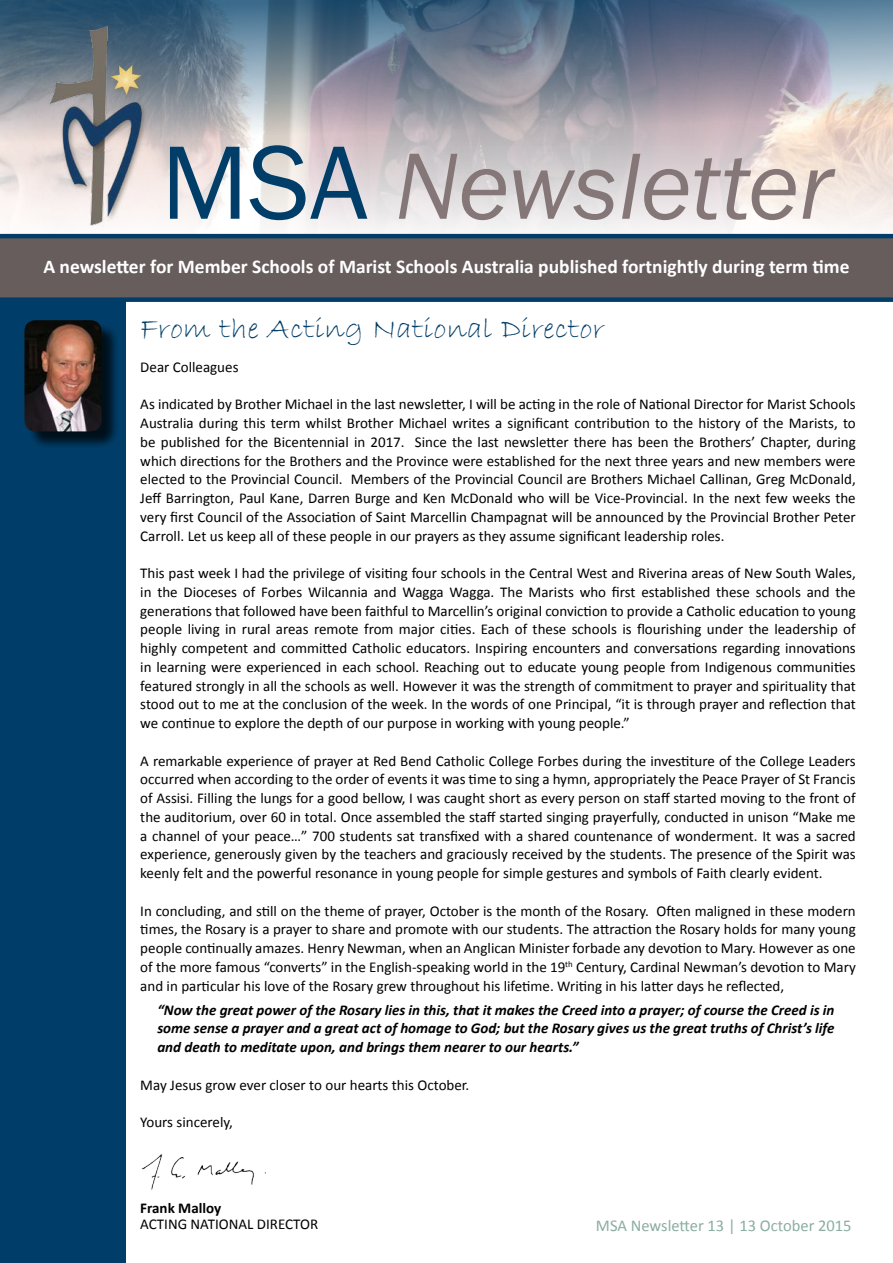
<style>
.page{position:relative;width:893px;height:1263px;background:#fff}
.page>*{position:absolute;margin:0;border:0;box-sizing:border-box;transform-origin:0 0}
.t1{font:italic 97.5px "Franklin Gothic";color:#857777}
.t2{font:30px "Bradley Hand ITC";color:#003e69;scale:1.08 1}
.t3{font:700 19.5px "Calibri";color:#fff}
.t4{font:16.5px "Calibri";color:#8baea1}
.t5{font:15px/18.8px "Calibri";color:#000;text-align:justify}
.t6{font:italic 700 15px/18.8px "Calibri";color:#000;text-align:justify}
.t7{font:700 15px "Calibri";color:#000}
.s1{font-style:normal;font-size:108px;color:#003e69}
</style>
<div class="page">
<svg style="left:0;top:0;width:893px;height:234px;background:#aaadb6"></svg>
<img style="left:43px;top:20px;width:108px;height:211px">
<img style="left:141px;top:1154px;width:125px;height:36px">
<div style="left:0;top:279px;width:125px;height:984px;background:#003e69"></div>
<div style="left:27px;top:322px;width:93px;height:128px;background:#000;opacity:.75"></div>
<img style="left:24px;top:320px;width:78px;height:111px">
<svg style="left:0;top:234px;width:893px;height:68px;background:#5a595e"></svg>
<h1 class="t1" style="left:161px;top:125px;width:673px"><span class="s1">MSA</span> Newsletter</h1>
<h3 class="t3" style="left:43px;top:254px;width:808px">A newsletter for Member Schools of Marist Schools Australia published fortnightly during term time</h3>
<h2 class="t2" style="left:140px;top:309px;width:431px">From the Acting National Director</h2>
<p class="t5" style="left:140px;top:358px;width:100px">Dear Colleagues</p>
<p class="t5" style="left:140px;top:395px;width:717px">As indicated by Brother Michael in the last newsletter, I will be acting in the role of National Director for Marist Schools Australia during this term whilst Brother Michael writes a significant contribution to the history of the Marists, to be published for the Bicentennial in 2017. Since the last newsletter there has been the Brothers’ Chapter, during which directions for the Brothers and the Province were established for the next three years and new members were elected to the Provincial Council. Members of the Provincial Council are Brothers Michael Callinan, Greg McDonald, Jeff Barrington, Paul Kane, Darren Burge and Ken McDonald who will be Vice-Provincial. In the next few weeks the very first Council of the Association of Saint Marcellin Champagnat will be announced by the Provincial Brother Peter Carroll. Let us keep all of these people in our prayers as they assume significant leadership roles.</p>
<p class="t5" style="left:140px;top:564px;width:717px">This past week I had the privilege of visiting four schools in the Central West and Riverina areas of New South Wales, in the Dioceses of Forbes Wilcannia and Wagga Wagga. The Marists who first established these schools and the generations that followed have been faithful to Marcellin’s original conviction to provide a Catholic education to young people living in rural areas remote from major cities. Each of these schools is flourishing under the leadership of highly competent and committed Catholic educators. Inspiring encounters and conversations regarding innovations in learning were experienced in each school. Reaching out to educate young people from Indigenous communities featured strongly in all the schools as well. However it was the strength of commitment to prayer and spirituality that stood out to me at the conclusion of the week. In the words of one Principal, “it is through prayer and reflection that we continue to explore the depth of our purpose in working with young people.”</p>
<p class="t5" style="left:140px;top:751px;width:717px">A remarkable experience of prayer at Red Bend Catholic College Forbes during the investiture of the College Leaders occurred when according to the order of events it was time to sing a hymn, appropriately the Peace Prayer of St Francis of Assisi. Filling the lungs for a good bellow, I was caught short as every person on staff started moving to the front of the auditorium, over 60 in total. Once assembled the staff started singing prayerfully, conducted in unison “Make me a channel of your peace…” 700 students sat transfixed with a shared countenance of wonderment. It was a sacred experience, generously given by the teachers and graciously received by the students. The presence of the Spirit was keenly felt and the powerful resonance in young people for simple gestures and symbols of Faith clearly evident.</p>
<p class="t5" style="left:140px;top:901px;width:717px">In concluding, and still on the theme of prayer, October is the month of the Rosary. Often maligned in these modern times, the Rosary is a prayer to share and promote with our students. The attraction the Rosary holds for many young people continually amazes. Henry Newman, when an Anglican Minister forbade any devotion to Mary. However as one of the more famous “converts” in the English-speaking world in the 19<sup>th</sup> Century, Cardinal Newman’s devotion to Mary and in particular his love of the Rosary grew throughout his lifetime. Writing in his latter days he reflected,</p>
<p class="t6" style="left:157px;top:1000px;width:679px">“Now the great power of the Rosary lies in this, that it makes the Creed into a prayer; of course the Creed is in some sense a prayer and a great act of homage to God; but the Rosary gives us the great truths of Christ’s life and death to meditate upon, and brings them nearer to our hearts.”</p>
<p class="t5" style="left:140px;top:1075px;width:331px">May Jesus grow ever closer to our hearts this October.</p>
<p class="t5" style="left:140px;top:1113px;width:94px">Yours sincerely,</p>
<p class="t7" style="left:140px;top:1198px;width:82px">Frank Malloy</p>
<p class="t5" style="left:140px;top:1215px;width:179px">ACTING NATIONAL DIRECTOR</p>
<p class="t4" style="left:596px;top:1215px;width:257px">MSA Newsletter 13 | 13 October 2015</p>
</div>
